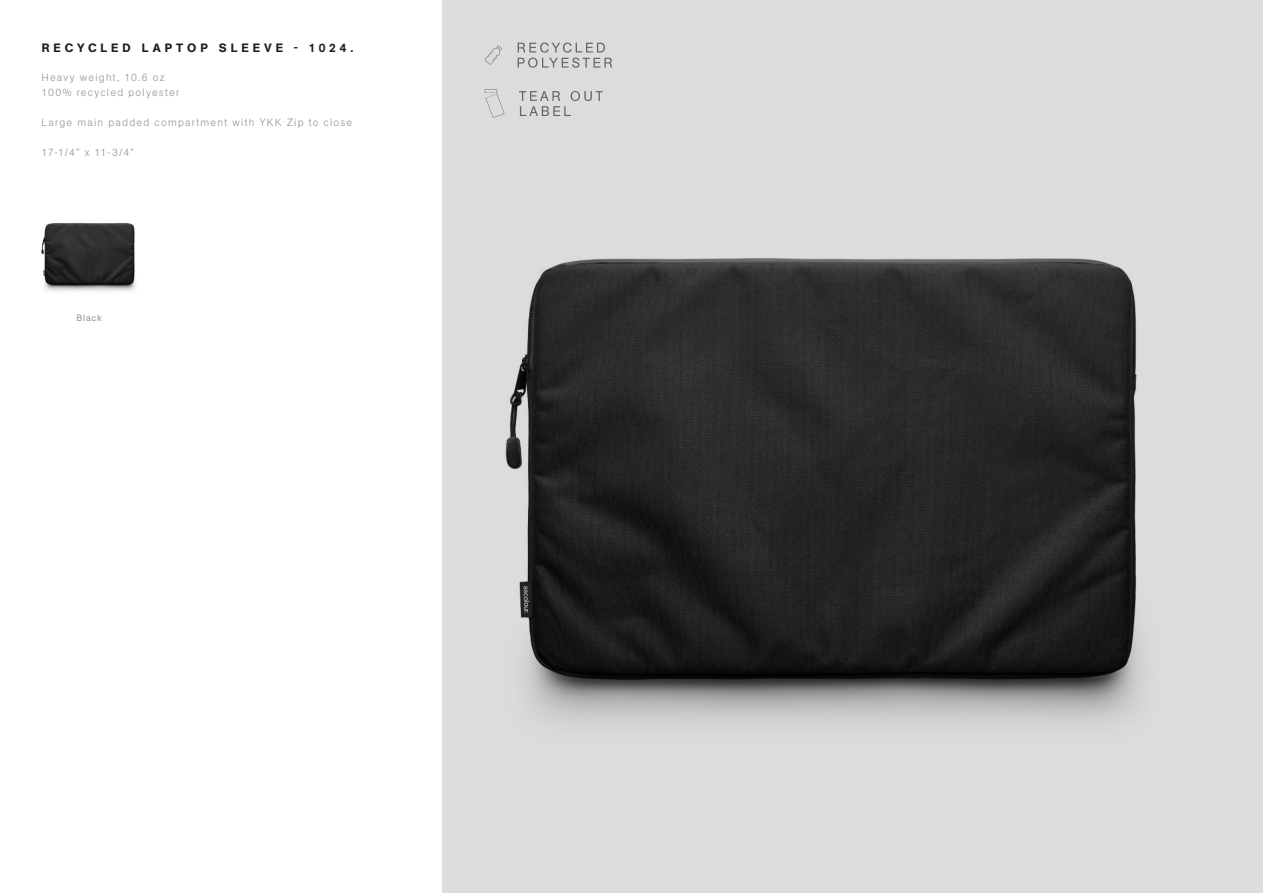
<style>
.page{position:relative;width:1263px;height:893px;background:#fff}
.page>*{position:absolute;margin:0;border:0;box-sizing:border-box;transform-origin:0 0}
.t1{font:500 12px "AG Book Pro";letter-spacing:.33em;color:#231f20}
.MEASUREMENTS{font:300 10.5px/15px "AG Book Pro";letter-spacing:.12em;color:#939598}
.COLOUR_NAME{font:9px "AG Book Pro";letter-spacing:.08em;color:#939598}
</style>
<div class="page">
<img style="left:41px;top:222px;width:95px;height:69px">
<div style="left:442px;top:0;width:821px;height:893px;background:#dcdcdc"></div>
<img style="left:484px;top:89px;width:658px;height:634px">
<svg style="left:519px;top:91px;width:84px;height:25px"></svg>
<svg style="left:497px;top:94px;width:7px;height:20px"></svg>
<svg style="left:485px;top:89px;width:12px;height:29px"></svg>
<svg style="left:485px;top:46px;width:17px;height:19px"></svg>
<svg style="left:518px;top:43px;width:94px;height:25px"></svg>
<p class="t1" style="left:42px;top:40px;width:313px">RECYCLED LAPTOP SLEEVE - 1024.</p>
<p class="MEASUREMENTS" style="left:41px;top:69px;width:139px">Heavy weight, 10.6 oz<br>100% recycled polyester</p>
<p class="MEASUREMENTS" style="left:41px;top:114px;width:312px">Large main padded compartment with YKK Zip to close</p>
<p class="MEASUREMENTS" style="left:41px;top:144px;width:94px">17-1/4” x 11-3/4”</p>
<p class="COLOUR_NAME" style="left:77px;top:312px;width:27px">Black</p>
</div>
